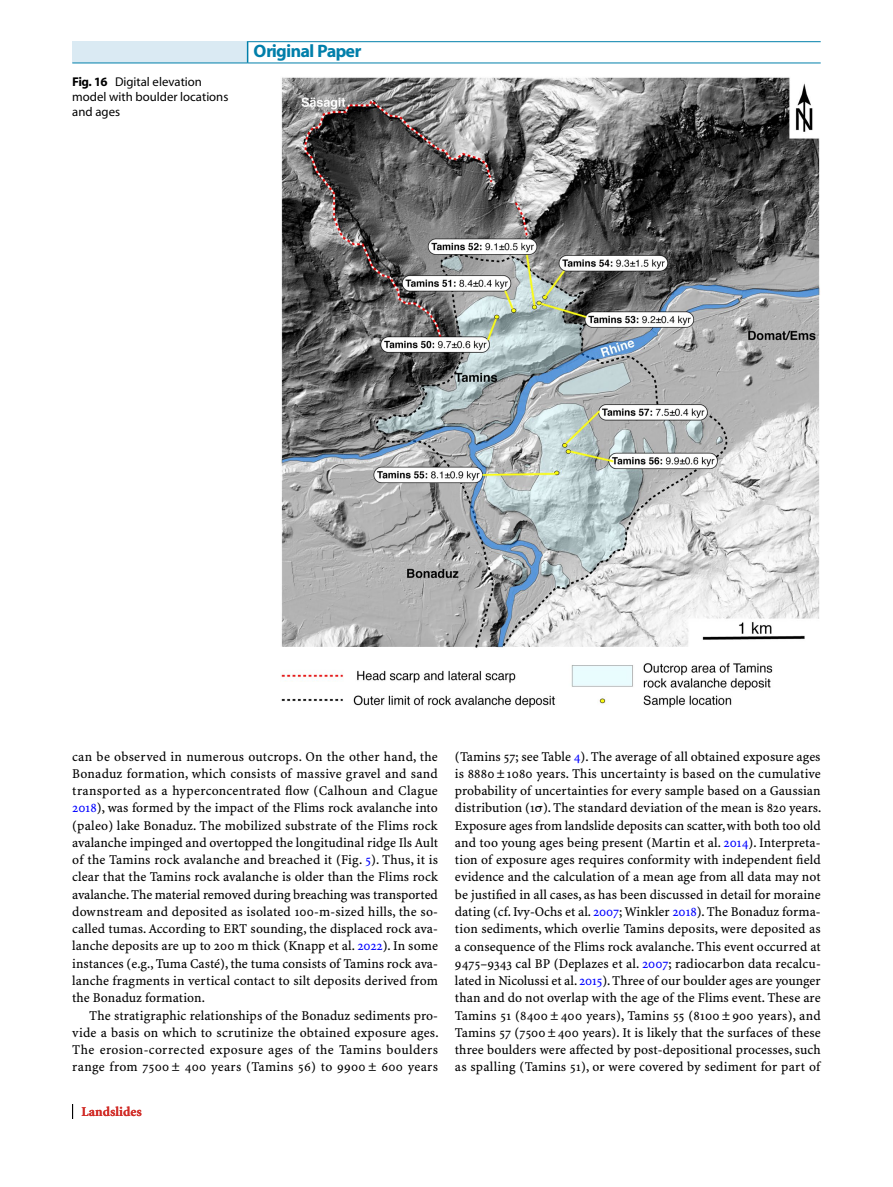
<style>
.page{position:relative;width:893px;height:1187px;background:#fff}
.page>*{position:absolute;margin:0;border:0;box-sizing:border-box;transform-origin:0 0}
.t1{font:700 18px "S Myriad";color:#007faa}
.t2{font:13.5px/17.2px "S Minion Plus";letter-spacing:.015em;color:#000;text-align:justify}
.t3{font:13.5px "S Minion Plus Bold 3";color:#d12d28}
.t4{font:12.75px/15px "S Myriad";color:#000}
.s1{font-weight:700}
.s2{color:#00f}
.s3{font-family:"Code 2000"}
</style>
<div class="page">
<div style="left:72px;top:42px;width:176px;height:21px;background:#daeaf3"></div>
<svg style="left:247px;top:42px;width:1px;height:21px"></svg>
<hr style="left:72px;top:63px;width:176px;height:1px;background:#007faa">
<hr style="left:247px;top:41px;width:574px;height:1px;background:#007faa">
<hr style="left:248px;top:63px;width:573px;height:1px;background:#007faa">
<svg style="left:72px;top:1104px;width:1px;height:14px"></svg>
<img style="left:281px;top:77px;width:539px;height:631px">
<p class="t4" style="left:72px;top:75px;width:158px"><span class="s1">Fig. 16</span> Digital elevation model with boulder locations and ages</p>
<h1 class="t1" style="left:254px;top:42px;width:108px">Original Paper</h1>
<p class="t2" style="left:72px;top:747px;width:367px">can be observed in numerous outcrops. On the other hand, the Bonaduz formation, which consists of massive gravel and sand transported as a hyperconcentrated flow (Calhoun and Clague <span class="s2">2018</span>), was formed by the impact of the Flims rock avalanche into (paleo) lake Bonaduz. The mobilized substrate of the Flims rock avalanche impinged and overtopped the longitudinal ridge Ils Ault of the Tamins rock avalanche and breached it (Fig. <span class="s2">5</span>). Thus, it is clear that the Tamins rock avalanche is older than the Flims rock avalanche. The material removed during breaching was transported downstream and deposited as isolated 100-m-sized hills, the so&shy;called tumas. According to ERT sounding, the displaced rock ava&shy;lanche deposits are up to 200 m thick (Knapp et al. <span class="s2">2022</span>). In some instances (e.g., Tuma Casté), the tuma consists of Tamins rock ava&shy;lanche fragments in vertical contact to silt deposits derived from the Bonaduz formation.</p>
<p class="t2" style="left:72px;top:1006px;width:368px;text-indent:17px">The stratigraphic relationships of the Bonaduz sediments pro&shy;vide a basis on which to scrutinize the obtained exposure ages.<br>The erosion-corrected exposure ages of the Tamins boulders range from 7500 ± 400 years (Tamins 56) to 9900 ± 600 years</p>
<p class="t3" style="left:81px;top:1103px;width:62px">Landslides</p>
<p class="t2" style="left:455px;top:747px;width:368px">(Tamins 57; see Table <span class="s2">4</span>). The average of all obtained exposure ages is 8880±1080 years. This uncertainty is based on the cumulative probability of uncertainties for every sample based on a Gaussian distribution (1<span class="s3">σ</span>). The standard deviation of the mean is 820 years.<br>Exposure ages from landslide deposits can scatter, with both too old and too young ages being present (Martin et al. <span class="s2">2014</span>). Interpreta&shy;tion of exposure ages requires conformity with independent field evidence and the calculation of a mean age from all data may not be justified in all cases, as has been discussed in detail for moraine dating (cf. Ivy-Ochs et al. <span class="s2">2007</span>; Winkler <span class="s2">2018</span>). The Bonaduz forma&shy;tion sediments, which overlie Tamins deposits, were deposited as a consequence of the Flims rock avalanche. This event occurred at 9475–9343 cal BP (Deplazes et al. <span class="s2">2007</span>; radiocarbon data recalcu&shy;lated in Nicolussi et al. <span class="s2">2015</span>). Three of our boulder ages are younger than and do not overlap with the age of the Flims event. These are Tamins 51 (8400±400 years), Tamins 55 (8100±900 years), and Tamins 57 (7500±400 years). It is likely that the surfaces of these three boulders were affected by post-depositional processes, such as spalling (Tamins 51), or were covered by sediment for part of</p>
</div>
